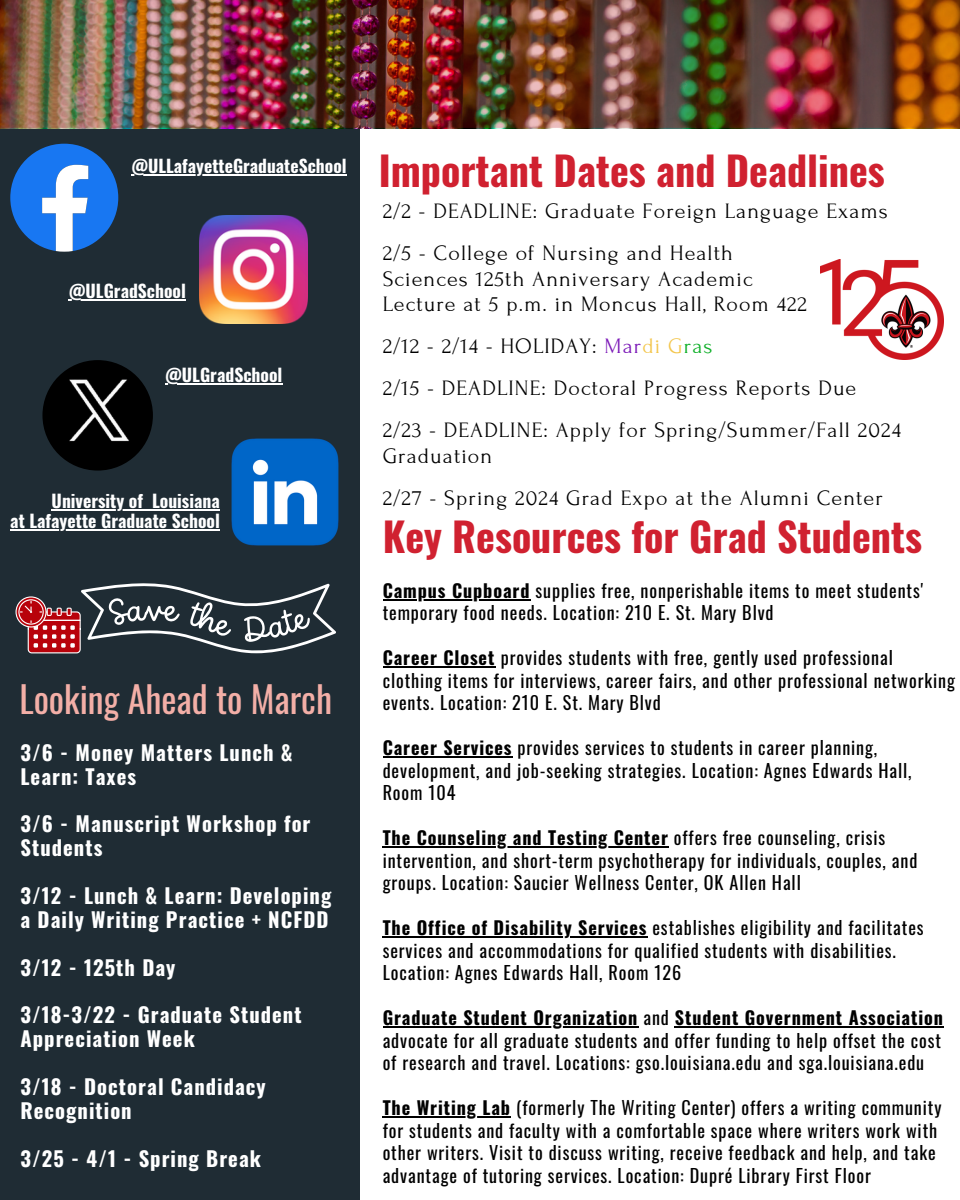
<style>
.page{position:relative;width:960px;height:1200px;background:#fff}
.page>*{position:absolute;margin:0;border:0;box-sizing:border-box;transform-origin:0 0}
.t1{font:700 40px "Oswald";color:#d02130}
.t2{font:36px "Oswald";color:#f3afa7}
.t3{font:22px/42px "Forum";letter-spacing:.05em;color:#000}
.t4{font:700 20.6px/23.8px "Oswald";letter-spacing:.05em;color:#fff}
.t5{font:18.2px/22.4px "Oswald";letter-spacing:.05em;color:#000}
.t6{font:700 17.6px/20.6px "Oswald";color:#fff;text-align:right}
.s1{color:#7c1ab8}
.s2{color:#f3c64d}
.s3{color:#0daf27}
.s4{font-weight:700}
</style>
<div class="page">
<div style="left:0;top:112px;width:360px;height:1088px;background:#1f2c34"></div>
<img style="left:820px;top:259px;width:123px;height:101px">
<hr style="left:383px;top:599px;width:147px;height:2px;background:#000">
<hr style="left:383px;top:667px;width:112px;height:1px;background:#000">
<hr style="left:383px;top:757px;width:130px;height:1px;background:#000">
<hr style="left:383px;top:847px;width:286px;height:1px;background:#000">
<hr style="left:383px;top:937px;width:34px;height:1px;background:#000">
<hr style="left:417px;top:937px;width:230px;height:1px;background:#000">
<hr style="left:383px;top:1027px;width:255px;height:1px;background:#000">
<hr style="left:675px;top:1027px;width:269px;height:1px;background:#000">
<hr style="left:383px;top:1117px;width:128px;height:1px;background:#000">
<svg style="left:10px;top:144px;width:108px;height:108px"></svg>
<img style="left:199px;top:215px;width:108px;height:108px">
<img style="left:197px;top:438px;width:142px;height:108px">
<div style="left:42px;top:360px;width:111px;height:111px;background:#000;border-radius:50%"></div>
<img style="left:52px;top:362px;width:92px;height:90px">
<hr style="left:131px;top:175px;width:216px;height:1px;background:#fff">
<hr style="left:69px;top:299px;width:117px;height:2px;background:#fff">
<hr style="left:165px;top:384px;width:117px;height:1px;background:#fff">
<hr style="left:52px;top:509px;width:91px;height:2px;background:#fff">
<svg style="left:143px;top:509px;width:9px;height:2px"></svg>
<hr style="left:152px;top:509px;width:68px;height:2px;background:#fff">
<hr style="left:10px;top:530px;width:210px;height:1px;background:#fff">
<img style="left:0;top:0;width:960px;height:128px">
<svg style="left:16px;top:583px;width:320px;height:71px"></svg>
<p class="t6" style="left:131px;top:155px;width:217px">@ULLafayetteGraduateSchool</p>
<p class="t6" style="left:69px;top:280px;width:119px">@ULGradSchool</p>
<p class="t6" style="left:165px;top:364px;width:119px">@ULGradSchool</p>
<p class="t6" style="left:10px;top:489px;width:211px">University of Louisiana<br>at Lafayette Graduate School</p>
<h2 class="t2" style="left:19px;top:671px;width:314px">Looking Ahead to March</h2>
<p class="t4" style="left:21px;top:740px;width:274px">3/6 - Money Matters Lunch &amp;<br>Learn: Taxes</p>
<p class="t4" style="left:21px;top:811px;width:292px">3/6 - Manuscript Workshop for<br>Students</p>
<p class="t4" style="left:21px;top:883px;width:312px">3/12 - Lunch &amp; Learn: Developing a Daily Writing Practice + NCFDD</p>
<p class="t4" style="left:21px;top:955px;width:157px">3/12 - 125th Day</p>
<p class="t4" style="left:21px;top:1002px;width:283px">3/18-3/22 - Graduate Student<br>Appreciation Week</p>
<p class="t4" style="left:21px;top:1074px;width:247px">3/18 - Doctoral Candidacy<br>Recognition</p>
<p class="t4" style="left:21px;top:1146px;width:242px">3/25 - 4/1 - Spring Break</p>
<h1 class="t1" style="left:379px;top:139px;width:508px">Important Dates and Deadlines</h1>
<p class="t3" style="left:383px;top:190px;width:507px">2/2 - DEADLINE: Graduate Foreign Language Exams<br>2/5 - College of Nursing and Health</p>
<p class="t3" style="left:383px;top:266px;width:426px;line-height:25.6px">Sciences 125th Anniversary Academic<br>Lecture at 5 p.m. in Moncus Hall, Room 422</p>
<p class="t3" style="left:383px;top:326px;width:520px">2/12 - 2/14 - HOLIDAY: <span class="s1">Mar</span><span class="s2">di G</span><span class="s3">ras<br></span>2/15 - DEADLINE: Doctoral Progress Reports Due<br>2/23 - DEADLINE: Apply for Spring/Summer/Fall 2024</p>
<p class="t3" style="left:383px;top:435px;width:502px">Graduation<br>2/27 - Spring 2024 Grad Expo at the Alumni Center</p>
<h1 class="t1" style="left:383px;top:505px;width:541px">Key Resources for Grad Students</h1>
<p class="t5" style="left:383px;top:578px;width:542px"><span class="s4">Campus Cupboard</span> supplies free, nonperishable items to meet students' temporary food needs. Location: 210 E. St. Mary Blvd</p>
<p class="t5" style="left:383px;top:646px;width:574px"><span class="s4">Career Closet</span> provides students with free, gently used professional clothing items for interviews, career fairs, and other professional networking events. Location: 210 E. St. Mary Blvd</p>
<p class="t5" style="left:383px;top:736px;width:530px"><span class="s4">Career Services</span> provides services to students in career planning, development, and job-seeking strategies. Location: Agnes Edwards Hall,<br>Room 104</p>
<p class="t5" style="left:383px;top:826px;width:536px"><span class="s4">The Counseling and Testing Center</span> offers free counseling, crisis intervention, and short-term psychotherapy for individuals, couples, and groups. Location: Saucier Wellness Center, OK Allen Hall</p>
<p class="t5" style="left:383px;top:916px;width:543px"><span class="s4">The Office of Disability Services</span> establishes eligibility and facilitates services and accommodations for qualified students with disabilities.<br>Location: Agnes Edwards Hall, Room 126</p>
<p class="t5" style="left:383px;top:1006px;width:562px;text-align:justify"><span class="s4">Graduate Student Organization</span> and <span class="s4">Student Government Association </span>advocate for all graduate students and offer funding to help offset the cost of research and travel. Locations: gso.louisiana.edu and sga.louisiana.edu</p>
<p class="t5" style="left:383px;top:1096px;width:560px"><span class="s4">The Writing Lab</span> (formerly The Writing Center) offers a writing community for students and faculty with a comfortable space where writers work with other writers. Visit to discuss writing, receive feedback and help, and take advantage of tutoring services. Location: Dupré Library First Floor</p>
</div>
